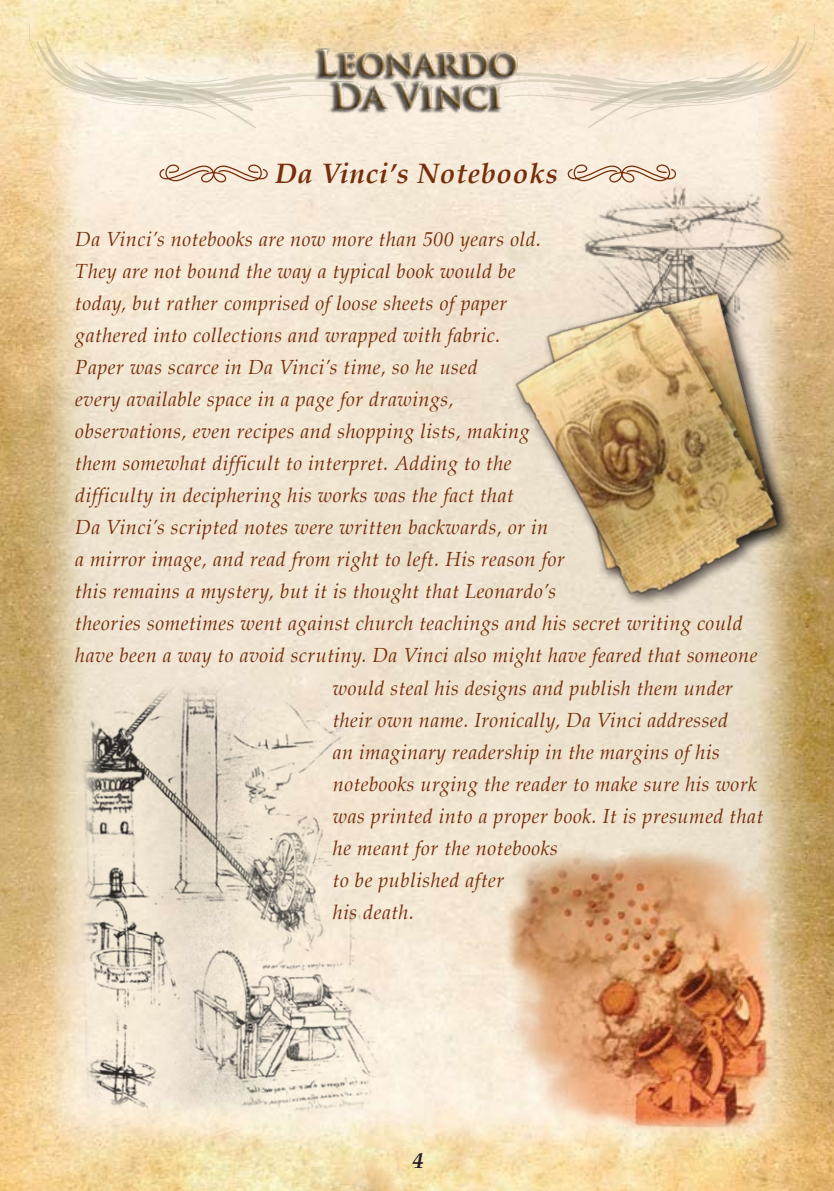
<style>
.page{position:relative;width:834px;height:1191px;background:#fff}
.page>*{position:absolute;margin:0;border:0;box-sizing:border-box;transform-origin:0 0}
.t1{font:italic 700 28px "Palatino";letter-spacing:.025em;color:#762f0b}
.t2{font:italic 700 22px "Palatino";color:#231f20}
.t3{font:italic 20px "Palatino";letter-spacing:.025em;color:#762f0b}
</style>
<div class="page">
<img style="left:0;top:0;width:833px;height:1191px">
<svg style="left:451px;top:24px;width:363px;height:104px"></svg>
<svg style="left:29px;top:24px;width:363px;height:104px"></svg>
<img style="left:677px;top:176px;width:130px;height:174px">
<img style="left:537px;top:281px;width:262px;height:308px">
<img style="left:507px;top:295px;width:288px;height:318px">
<img style="left:512px;top:299px;width:275px;height:307px">
<img style="left:74px;top:677px;width:314px;height:441px">
<img style="left:499px;top:839px;width:279px;height:294px">
<img style="left:311px;top:45px;width:213px;height:71px">
<div style="left:158px;top:163px;width:111px;height:163px;background:#f6ead9"></div>
<svg style="left:566px;top:163px;width:111px;height:163px"></svg>
<h1 class="t1" style="left:275px;top:151px;width:284px">Da Vinci’s Notebooks</h1>
<p class="t3" style="left:75px;top:223px;width:467px">Da Vinci’s notebooks are now more than 500 years old.</p>
<p class="t3" style="left:75px;top:255px;width:442px">They are not bound the way a typical book would be</p>
<p class="t3" style="left:75px;top:287px;width:433px">today, but rather comprised of loose sheets of paper</p>
<p class="t3" style="left:75px;top:319px;width:427px">gathered into collections and wrapped with fabric.</p>
<p class="t3" style="left:75px;top:351px;width:404px">Paper was scarce in Da Vinci’s time, so he used</p>
<p class="t3" style="left:75px;top:383px;width:380px">every available space in a page for drawings,</p>
<p class="t3" style="left:75px;top:415px;width:456px">observations, even recipes and shopping lists, making</p>
<p class="t3" style="left:75px;top:447px;width:438px">them somewhat difficult to interpret. Adding to the</p>
<p class="t3" style="left:75px;top:479px;width:440px">difficulty in deciphering his works was the fact that</p>
<p class="t3" style="left:75px;top:511px;width:474px">Da Vinci’s scripted notes were written backwards, or in</p>
<p class="t3" style="left:75px;top:543px;width:491px">a mirror image, and read from right to left. His reason for</p>
<p class="t3" style="left:75px;top:575px;width:482px">this remains a mystery, but it is thought that Leonardo’s</p>
<p class="t3" style="left:75px;top:607px;width:668px">theories sometimes went against church teachings and his secret writing could</p>
<p class="t3" style="left:75px;top:639px;width:683px">have been a way to avoid scrutiny. Da Vinci also might have feared that someone</p>
<p class="t3" style="left:333px;top:672px;width:401px">would steal his designs and publish them under</p>
<p class="t3" style="left:333px;top:704px;width:396px">their own name. Ironically, Da Vinci addressed</p>
<p class="t3" style="left:333px;top:736px;width:388px">an imaginary readership in the margins of his</p>
<p class="t3" style="left:333px;top:768px;width:426px">notebooks urging the reader to make sure his work</p>
<p class="t3" style="left:333px;top:800px;width:432px">was printed into a proper book. It is presumed that</p>
<p class="t3" style="left:333px;top:832px;width:227px">he meant for the notebooks</p>
<p class="t3" style="left:333px;top:864px;width:173px">to be published after</p>
<p class="t3" style="left:333px;top:896px;width:83px">his death.</p>
<p class="t2" style="left:412px;top:1142px;width:12px">4</p>
</div>
